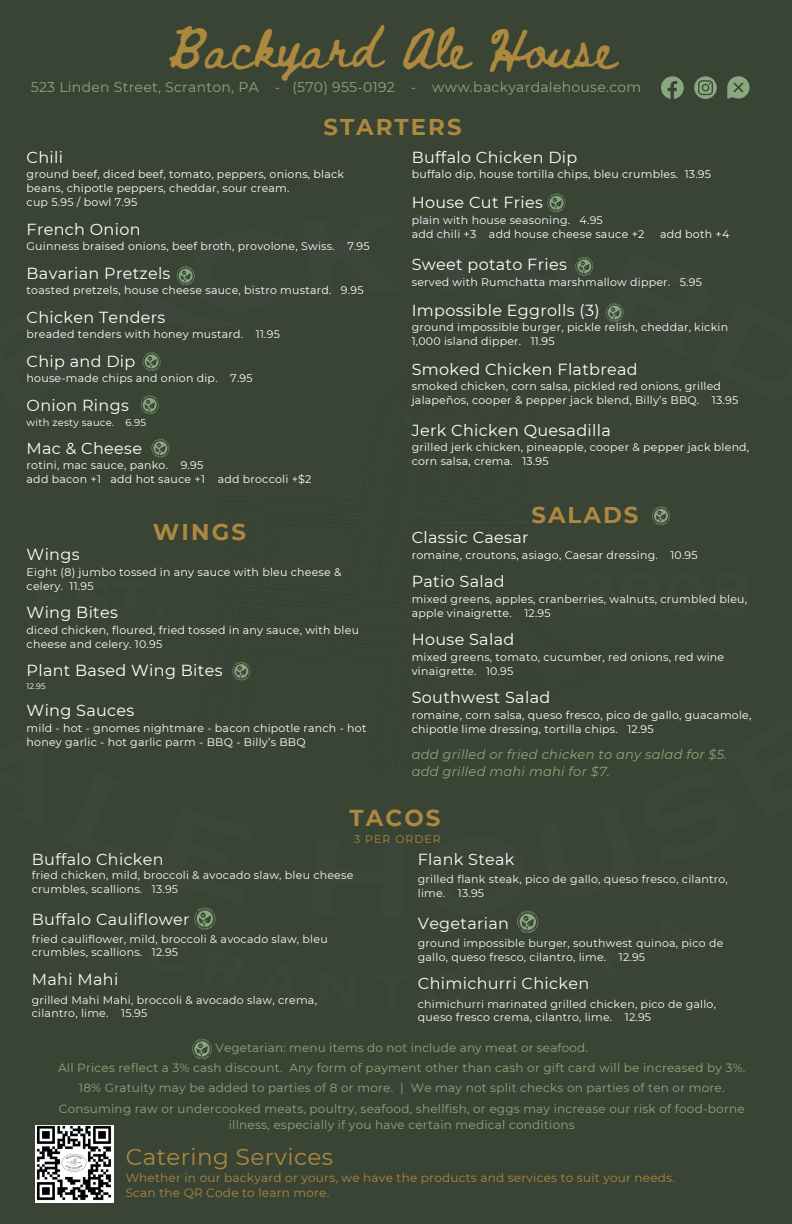
<style>
.page{position:relative;width:792px;height:1224px;background:#394435}
.page>*{position:absolute;margin:0;border:0;box-sizing:border-box;transform-origin:0 0}
.t1{font:41px "Beth Ellen";color:#ad883f}
.t2{font:23px "Montserrat";letter-spacing:.02em;color:#ad883f}
.t3{font:700 23px "Montserrat";letter-spacing:.09em;color:#ad883f}
.t4{font:700 22.9px "Montserrat";letter-spacing:.09em;color:#ad883f}
.t5{font:16px "Montserrat";letter-spacing:.02em;color:#fff}
.t6{font:16px "Montserrat";letter-spacing:.02em;color:#fefaf5}
.t7{font:14px "Montserrat";letter-spacing:.02em;color:#8ca87c}
.t8{font:italic 13px/16.7px "Montserrat";letter-spacing:.02em;color:#8ca87c}
.t9{font:12px/16.5px "Montserrat";letter-spacing:.02em;color:#8ca87c;text-align:center}
.t10{font:12px/15px "Montserrat";letter-spacing:.02em;color:#ad883f}
.t11{font:11px/14px "Montserrat";letter-spacing:.02em;color:#fff}
.t12{font:11px/13.5px "Montserrat";letter-spacing:.02em;color:#fefaf5}
.t13{font:11px "Montserrat";letter-spacing:.09em;color:#ad883f}
.t14{font:10px "Montserrat";letter-spacing:.02em;color:#fff}
.t15{font:8px "Montserrat";color:#fff}
</style>
<div class="page">
<svg style="left:232px;top:662px;width:18px;height:19px"></svg>
<svg style="left:694px;top:76px;width:23px;height:23px"></svg>
<svg style="left:727px;top:76px;width:23px;height:22px"></svg>
<svg style="left:661px;top:76px;width:23px;height:23px"></svg>
<svg style="left:517px;top:911px;width:21px;height:22px"></svg>
<svg style="left:194px;top:908px;width:21px;height:22px"></svg>
<svg style="left:192px;top:1039px;width:20px;height:20px"></svg>
<img style="left:35px;top:1125px;width:78px;height:77px">
<svg style="left:152px;top:439px;width:17px;height:19px"></svg>
<svg style="left:177px;top:266px;width:17px;height:19px"></svg>
<svg style="left:143px;top:352px;width:17px;height:19px"></svg>
<svg style="left:141px;top:395px;width:18px;height:19px"></svg>
<svg style="left:548px;top:193px;width:17px;height:19px"></svg>
<svg style="left:576px;top:257px;width:17px;height:19px"></svg>
<svg style="left:606px;top:303px;width:17px;height:19px"></svg>
<svg style="left:652px;top:506px;width:18px;height:19px"></svg>
<h1 class="t1" style="left:168px;top:29px;width:450px">Backyard Ale House</h1>
<p class="t7" style="left:31px;top:77px;width:612px">523 Linden Street, Scranton, PA - (570) 955-0192 - www.backyardalehouse.com</p>
<h3 class="t4" style="left:323px;top:110px;width:140px">STARTERS</h3>
<h3 class="t5" style="left:27px;top:146px;width:38px">Chili</h3>
<p class="t11" style="left:27px;top:167px;width:319px">ground beef, diced beef, tomato, peppers, onions, black beans, chipotle peppers, cheddar, sour cream.<br>cup 5.95 / bowl 7.95</p>
<h3 class="t5" style="left:27px;top:218px;width:116px">French Onion</h3>
<p class="t11" style="left:27px;top:239px;width:345px">Guinness braised onions, beef broth, provolone, Swiss. 7.95</p>
<h3 class="t5" style="left:27px;top:262px;width:145px">Bavarian Pretzels</h3>
<p class="t11" style="left:27px;top:283px;width:338px">toasted pretzels, house cheese sauce, bistro mustard. 9.95</p>
<h3 class="t5" style="left:27px;top:306px;width:140px">Chicken Tenders</h3>
<p class="t11" style="left:27px;top:327px;width:255px">breaded tenders with honey mustard. 11.95</p>
<h3 class="t5" style="left:27px;top:350px;width:110px">Chip and Dip</h3>
<p class="t11" style="left:27px;top:371px;width:228px">house-made chips and onion dip. 7.95</p>
<h3 class="t5" style="left:27px;top:394px;width:104px">Onion Rings</h3>
<p class="t14" style="left:27px;top:416px;width:121px">with zesty sauce. 6.95</p>
<h3 class="t5" style="left:27px;top:437px;width:117px">Mac &amp; Cheese</h3>
<p class="t11" style="left:27px;top:458px;width:286px">rotini, mac sauce, panko. 9.95<br>add bacon +1 add hot sauce +1 add broccoli +$2</p>
<h3 class="t4" style="left:153px;top:516px;width:94px">WINGS</h3>
<h3 class="t5" style="left:27px;top:544px;width:54px">Wings</h3>
<p class="t11" style="left:27px;top:564px;width:316px">Eight (8) jumbo tossed in any sauce with bleu cheese &amp; celery. 11.95</p>
<h3 class="t5" style="left:27px;top:602px;width:93px">Wing Bites</h3>
<p class="t11" style="left:27px;top:622px;width:334px">diced chicken, floured, fried tossed in any sauce, with bleu cheese and celery. 10.95</p>
<h3 class="t5" style="left:27px;top:660px;width:197px">Plant Based Wing Bites</h3>
<p class="t15" style="left:27px;top:681px;width:21px">12.95</p>
<h3 class="t5" style="left:27px;top:700px;width:109px">Wing Sauces</h3>
<p class="t11" style="left:27px;top:720px;width:341px">mild - hot - gnomes nightmare - bacon chipotle ranch - hot honey garlic - hot garlic parm - BBQ - Billy’s BBQ</p>
<h3 class="t5" style="left:412px;top:146px;width:167px">Buffalo Chicken Dip</h3>
<p class="t11" style="left:412px;top:167px;width:301px">buffalo dip, house tortilla chips, bleu crumbles. 13.95</p>
<h3 class="t5" style="left:412px;top:192px;width:133px">House Cut Fries</h3>
<p class="t11" style="left:412px;top:212px;width:234px">plain with house seasoning. 4.95<br>add chili +3 add house cheese sauce +2</p>
<p class="t11" style="left:660px;top:226px;width:71px">add both +4</p>
<h3 class="t5" style="left:412px;top:254px;width:157px">Sweet potato Fries</h3>
<p class="t11" style="left:412px;top:274px;width:292px">served with Rumchatta marshmallow dipper. 5.95</p>
<h3 class="t5" style="left:412px;top:299px;width:189px">Impossible Eggrolls (3)</h3>
<p class="t11" style="left:412px;top:320px;width:318px">ground impossible burger, pickle relish, cheddar, kickin<br>1,000 island dipper. 11.95</p>
<h3 class="t5" style="left:412px;top:358px;width:227px">Smoked Chicken Flatbread</h3>
<p class="t11" style="left:412px;top:379px;width:328px">smoked chicken, corn salsa, pickled red onions, grilled jalapeños, cooper &amp; pepper jack blend, Billy’s BBQ. 13.95</p>
<h3 class="t5" style="left:412px;top:419px;width:201px">Jerk Chicken Quesadilla</h3>
<p class="t11" style="left:412px;top:440px;width:339px">grilled jerk chicken, pineapple, cooper &amp; pepper jack blend, corn salsa, crema. 13.95</p>
<h3 class="t4" style="left:531px;top:499px;width:109px">SALADS</h3>
<h3 class="t5" style="left:412px;top:527px;width:118px">Classic Caesar</h3>
<p class="t11" style="left:412px;top:547px;width:288px">romaine, croutons, asiago, Caesar dressing. 10.95</p>
<h3 class="t5" style="left:412px;top:571px;width:95px">Patio Salad</h3>
<p class="t11" style="left:412px;top:591px;width:337px">mixed greens, apples, cranberries, walnuts, crumbled bleu, apple vinaigrette. 12.95</p>
<h3 class="t5" style="left:412px;top:629px;width:104px">House Salad</h3>
<p class="t11" style="left:412px;top:649px;width:314px">mixed greens, tomato, cucumber, red onions, red wine vinaigrette. 10.95</p>
<h3 class="t5" style="left:412px;top:687px;width:140px">Southwest Salad</h3>
<p class="t11" style="left:412px;top:707px;width:341px">romaine, corn salsa, queso fresco, pico de gallo, guacamole, chipotle lime dressing, tortilla chips. 12.95</p>
<p class="t8" style="left:412px;top:746px;width:317px">add grilled or fried chicken to any salad for $5. add grilled mahi mahi for $7.</p>
<h2 class="t3" style="left:349px;top:801px;width:93px">TACOS</h2>
<p class="t13" style="left:354px;top:831px;width:88px">3 PER ORDER</p>
<h3 class="t6" style="left:32px;top:848px;width:133px">Buffalo Chicken</h3>
<p class="t12" style="left:32px;top:868px;width:323px">fried chicken, mild, broccoli &amp; avocado slaw, bleu cheese crumbles, scallions. 13.95</p>
<h3 class="t6" style="left:32px;top:909px;width:159px">Buffalo Cauliflower</h3>
<p class="t12" style="left:32px;top:932px;width:297px">fried cauliflower, mild, broccoli &amp; avocado slaw, bleu crumbles, scallions. 12.95</p>
<h3 class="t6" style="left:32px;top:968px;width:88px">Mahi Mahi</h3>
<p class="t12" style="left:32px;top:993px;width:287px">grilled Mahi Mahi, broccoli &amp; avocado slaw, crema, cilantro, lime. 15.95</p>
<p class="t9" style="left:216px;top:1039px;width:374px">Vegetarian: menu items do not include any meat or seafood.</p>
<h3 class="t6" style="left:418px;top:848px;width:98px">Flank Steak</h3>
<p class="t12" style="left:418px;top:872px;width:312px">grilled flank steak, pico de gallo, queso fresco, cilantro, lime. 13.95</p>
<h3 class="t6" style="left:418px;top:912px;width:93px">Vegetarian</h3>
<p class="t12" style="left:418px;top:936px;width:307px">ground impossible burger, southwest quinoa, pico de gallo, queso fresco, cilantro, lime. 12.95</p>
<h3 class="t6" style="left:418px;top:972px;width:173px">Chimichurri Chicken</h3>
<p class="t12" style="left:418px;top:997px;width:300px">chimichurri marinated grilled chicken, pico de gallo, queso fresco crema, cilantro, lime. 12.95</p>
<p class="t9" style="left:58px;top:1059px;width:689px">All Prices reflect a 3% cash discount. Any form of payment other than cash or gift card will be increased by 3%.</p>
<p class="t9" style="left:79px;top:1079px;width:647px">18% Gratuity may be added to parties of 8 or more. | We may not split checks on parties of ten or more.</p>
<p class="t9" style="left:59px;top:1100px;width:687px">Consuming raw or undercooked meats, poultry, seafood, shellfish, or eggs may increase our risk of food-borne illness, especially if you have certain medical conditions</p>
<h2 class="t2" style="left:126px;top:1141px;width:209px">Catering Services</h2>
<p class="t10" style="left:126px;top:1170px;width:551px">Whether in our backyard or yours, we have the products and services to suit your needs.<br>Scan the QR Code to learn more.</p>
</div>
